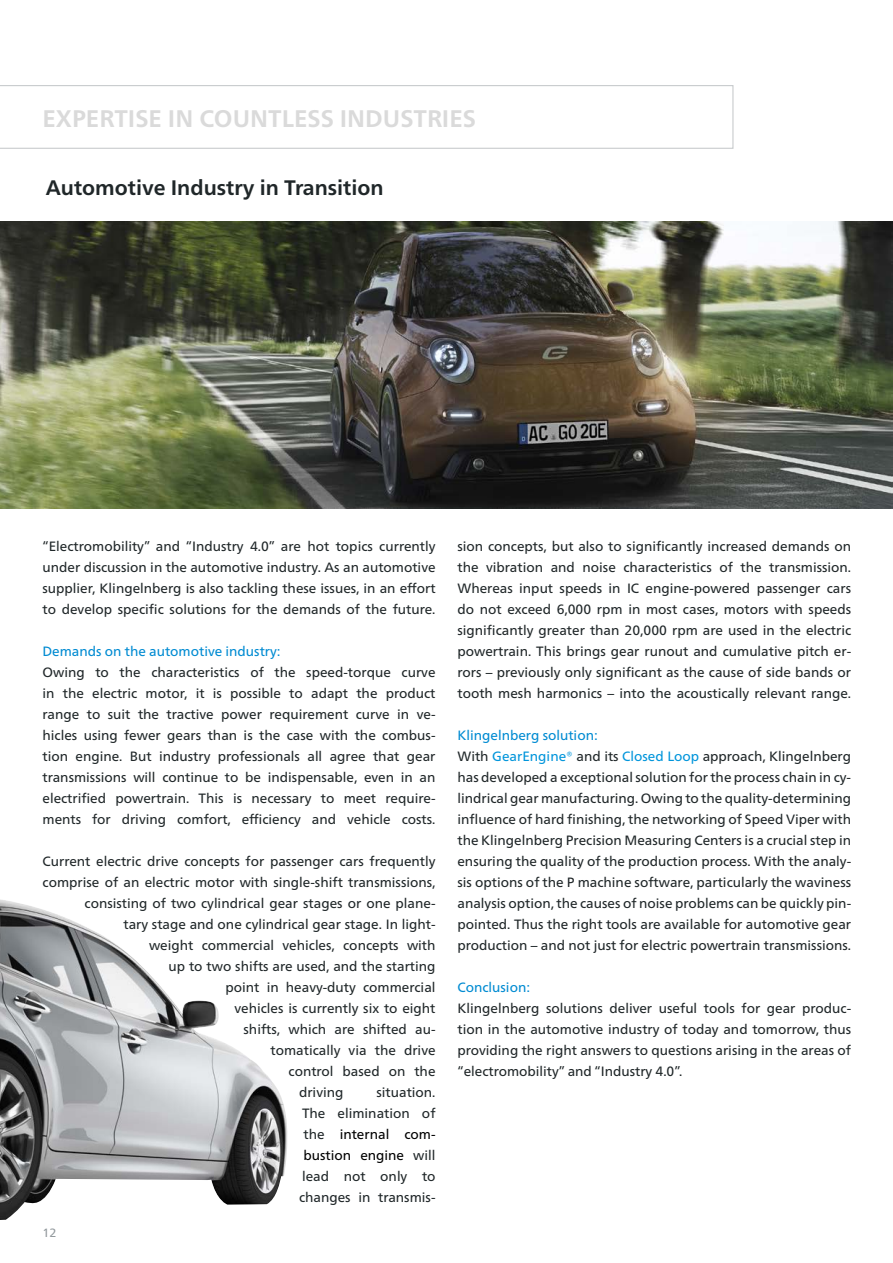
<style>
.page{position:relative;width:893px;height:1263px;background:#fff}
.page>*{position:absolute;margin:0;border:0;box-sizing:border-box;transform-origin:0 0}
.t1{font:700 24px "Frutiger Neue LTW1 G";color:#dadada}
.t2{font:700 21px "Frutiger Neue LTW1 G";color:#202729}
.t3{font:13.5px/21px "Frutiger Neue LTW1 G";color:#202729;text-align:justify}
.t4{font:13.5px "Frutiger Neue LTW1 G";color:#008bd2}
.t5{font:12px "Frutiger Neue LTW1 G";color:#91989c}
.s1{color:#000}
.s2{color:#008bd2}
.s3{color:#0095db}
</style>
<div class="page">
<img style="left:0;top:221px;width:893px;height:287px">
<img style="left:0;top:899px;width:288px;height:321px">
<svg style="left:0;top:85px;width:733px;height:64px"></svg>
<h1 class="t1" style="left:43px;top:104px;width:435px">EXPERTISE IN COUNTLESS INDUSTRIES</h1>
<h2 class="t2" style="left:46px;top:175px;width:339px">Automotive Industry in Transition</h2>
<p class="t3" style="left:43px;top:536px;width:395px">“Electromobility” and “Industry 4.0” are hot topics currently under discussion in the automotive industry. As an automotive supplier, Klingelnberg is also tackling these issues, in an effort to develop specific solutions for the demands of the future.</p>
<p class="t4" style="left:43px;top:643px;width:240px">Demands on the automotive industry:</p>
<p class="t3" style="left:43px;top:662px;width:395px">Owing to the characteristics of the speed-torque curve in the electric motor, it is possible to adapt the product range to suit the tractive power requirement curve in ve&shy;hicles using fewer gears than is the case with the combus&shy;tion engine. But industry professionals all agree that gear transmissions will continue to be indispensable, even in an electrified powertrain. This is necessary to meet require&shy;ments for driving comfort, efficiency and vehicle costs.</p>
<p class="t3" style="left:43px;top:851px;width:394px">Current electric drive concepts for passenger cars frequently</p>
<p class="t3" style="left:43px;top:872px;width:394px">comprise of an electric motor with single-shift transmissions,</p>
<p class="t3" style="left:85px;top:893px;width:353px">consisting of two cylindrical gear stages or one plane-</p>
<p class="t3" style="left:124px;top:914px;width:313px">tary stage and one cylindrical gear stage. In light-</p>
<p class="t3" style="left:149px;top:935px;width:288px">weight commercial vehicles, concepts with</p>
<p class="t3" style="left:169px;top:956px;width:269px">up to two shifts are used, and the starting</p>
<p class="t3" style="left:226px;top:977px;width:211px">point in heavy-duty commercial</p>
<p class="t3" style="left:235px;top:998px;width:202px">vehicles is currently six to eight</p>
<p class="t3" style="left:244px;top:1019px;width:193px">shifts, which are shifted au-</p>
<p class="t3" style="left:271px;top:1040px;width:167px">tomatically via the drive</p>
<p class="t3" style="left:289px;top:1061px;width:148px">control based on the</p>
<p class="t3" style="left:299px;top:1082px;width:46px">driving</p>
<p class="t3" style="left:299px;top:1082px;width:138px;text-align:right">situation.<br>The elimination of the <span class="s1">internal com&shy;bustion engine</span> will lead not only to changes in transmis-</p>
<p class="t5" style="left:43px;top:1226px;width:15px">12</p>
<p class="t3" style="left:457px;top:536px;width:395px">sion concepts, but also to significantly increased demands on the vibration and noise characteristics of the transmission.<br>Whereas input speeds in IC engine-powered passenger cars do not exceed 6,000 rpm in most cases, motors with speeds significantly greater than 20,000 rpm are used in the electric powertrain. This brings gear runout and cumulative pitch er&shy;rors – previously only significant as the cause of side bands or tooth mesh harmonics – into the acoustically relevant range.</p>
<p class="t3" style="left:457px;top:725px;width:395px;text-align:left"><span class="s2">Klingelnberg solution:<br></span>With <span class="s3">GearEngine®</span> and its <span class="s3">Closed Loop</span> approach, Klingelnberg has developed a exceptional solution for the process chain in cy&shy;lindrical gear manufacturing. Owing to the quality-determining influence of hard finishing, the networking of Speed Viper with the Klingelnberg Precision Measuring Centers is a crucial step in ensuring the quality of the production process. With the analy&shy;sis options of the P machine software, particularly the waviness analysis option, the causes of noise problems can be quickly pin&shy;pointed. Thus the right tools are available for automotive gear production – and not just for electric powertrain transmissions.</p>
<p class="t4" style="left:457px;top:979px;width:74px">Conclusion:</p>
<p class="t3" style="left:457px;top:998px;width:395px">Klingelnberg solutions deliver useful tools for gear produc&shy;tion in the automotive industry of today and tomorrow, thus providing the right answers to questions arising in the areas of “electromobility” and “Industry 4.0”.</p>
</div>
